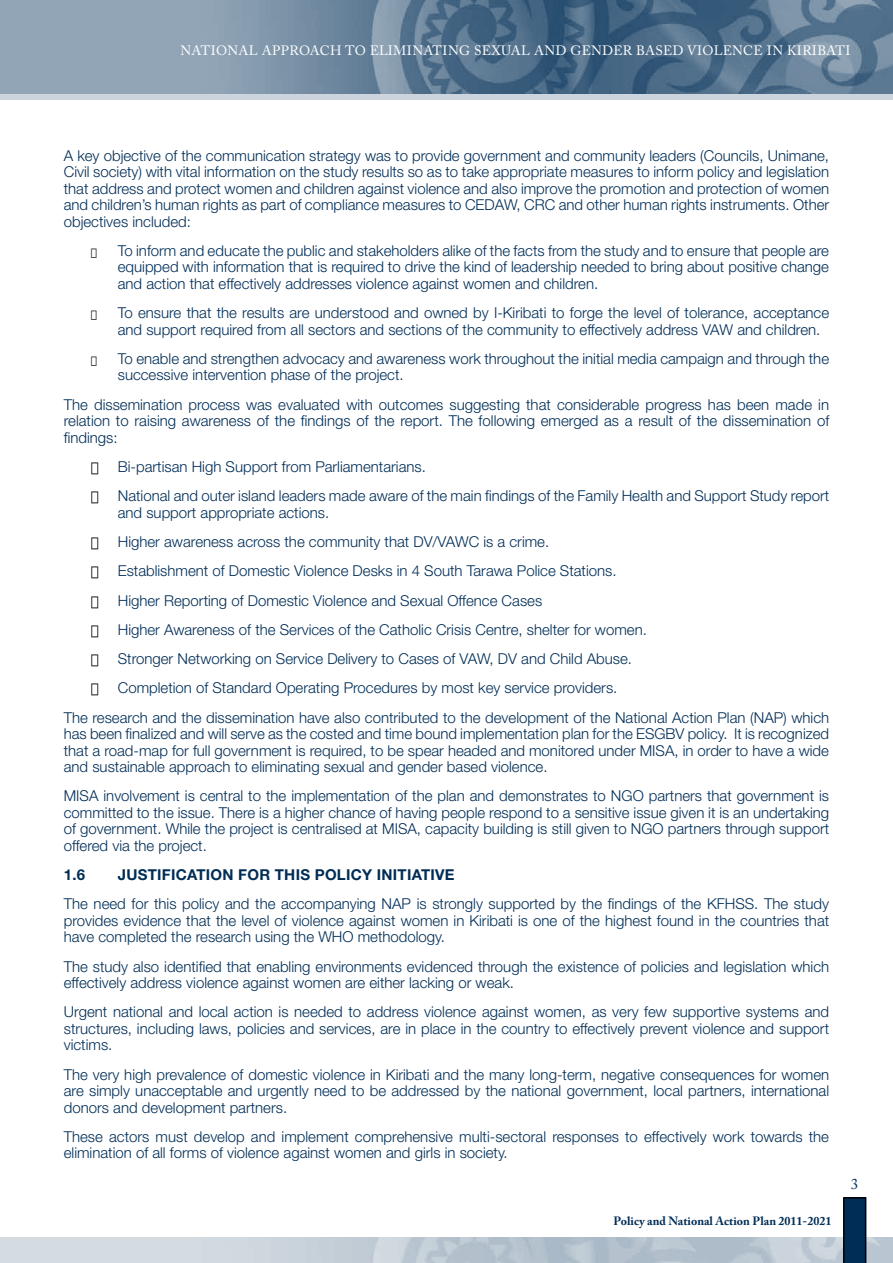
<style>
.page{position:relative;width:893px;height:1263px;background:#fff}
.page>*{position:absolute;margin:0;border:0;box-sizing:border-box;transform-origin:0 0}
.t1{font:300 15px/16.5px "Helvetica Neue";color:#002d56;text-align:justify}
.t2{font:700 15px "Helvetica Neue";letter-spacing:.015em;color:#002d56}
.t3{font:15px "Adobe Caslon Pro";color:#002d56}
.t4{font:13.5px "Adobe Caslon Pro";letter-spacing:.025em;color:#fff}
.t5{font:700 12px "Adobe Caslon Pro";color:#002d56}
.s1{color:#000}
</style>
<div class="page">
<div style="left:0;top:6px;width:893px;height:94px;background:#ccd5dd"></div>
<img style="left:0;top:0;width:893px;height:94px">
<img style="left:0;top:1237px;width:893px;height:26px">
<svg style="left:843px;top:1197px;width:23px;height:66px"></svg>
<p class="t4" style="left:181px;top:42px;width:671px">NATIONAL APPROACH TO ELIMINATING SEXUAL AND GENDER BASED VIOLENCE IN KIRIBATI</p>
<p class="t1" style="left:64px;top:147px;width:767px">A key objective of the communication strategy was to provide government and community leaders (Councils, Unimane, Civil society) with vital information on the study results so as to take appropriate measures to inform policy and legislation that address and protect women and children against violence and also improve the promotion and protection of women and children’s human rights as part of compliance measures to CEDAW, CRC and other human rights instruments. Other objectives included:</p>
<p class="t1" style="left:118px;top:242px;width:713px;text-indent:-27px"><span class="s1">•</span> To inform and educate the public and stakeholders alike of the facts from the study and to ensure that people are equipped with information that is required to drive the kind of leadership needed to bring about positive change and action that effectively addresses violence against women and children.</p>
<p class="t1" style="left:118px;top:304px;width:713px;text-indent:-27px"><span class="s1">•</span> To ensure that the results are understood and owned by I-Kiribati to forge the level of tolerance, acceptance and support required from all sectors and sections of the community to effectively address VAW and children.</p>
<p class="t1" style="left:118px;top:350px;width:713px;text-indent:-27px"><span class="s1">•</span> To enable and strengthen advocacy and awareness work throughout the initial media campaign and through the successive intervention phase of the project.</p>
<p class="t1" style="left:64px;top:396px;width:767px">The dissemination process was evaluated with outcomes suggesting that considerable progress has been made in relation to raising awareness of the findings of the report. The following emerged as a result of the dissemination of findings:</p>
<p class="t1" style="left:91px;top:458px;width:337px"><span class="s1">•</span> Bi-partisan High Support from Parliamentarians.</p>
<p class="t1" style="left:118px;top:487px;width:713px;text-indent:-27px"><span class="s1">•</span> National and outer island leaders made aware of the main findings of the Family Health and Support Study report and support appropriate actions.</p>
<p class="t1" style="left:91px;top:533px;width:460px"><span class="s1">•</span> Higher awareness across the community that DV/VAWC is a crime.</p>
<p class="t1" style="left:91px;top:562px;width:527px"><span class="s1">•</span> Establishment of Domestic Violence Desks in 4 South Tarawa Police Stations.</p>
<p class="t1" style="left:91px;top:592px;width:453px"><span class="s1">•</span> Higher Reporting of Domestic Violence and Sexual Offence Cases</p>
<p class="t1" style="left:91px;top:621px;width:558px"><span class="s1">•</span> Higher Awareness of the Services of the Catholic Crisis Centre, shelter for women.</p>
<p class="t1" style="left:91px;top:650px;width:543px"><span class="s1">•</span> Stronger Networking on Service Delivery to Cases of VAW, DV and Child Abuse.</p>
<p class="t1" style="left:64px;top:673px;width:767px;line-height:29.2px;text-indent:27px"><span class="s1">•</span> Completion of Standard Operating Procedures by most key service providers.<br>The research and the dissemination have also contributed to the development of the National Action Plan (NAP) which</p>
<p class="t1" style="left:64px;top:725px;width:767px">has been finalized and will serve as the costed and time bound implementation plan for the ESGBV policy. It is recognized that a road-map for full government is required, to be spear headed and monitored under MISA, in order to have a wide and sustainable approach to eliminating sexual and gender based violence.</p>
<p class="t1" style="left:64px;top:787px;width:767px">MISA involvement is central to the implementation of the plan and demonstrates to NGO partners that government is committed to the issue. There is a higher chance of having people respond to a sensitive issue given it is an undertaking of government. While the project is centralised at MISA, capacity building is still given to NGO partners through support offered via the project.</p>
<p class="t2" style="left:64px;top:865px;width:23px">1.6</p>
<p class="t2" style="left:118px;top:865px;width:338px">JUSTIFICATION FOR THIS POLICY INITIATIVE</p>
<p class="t1" style="left:64px;top:895px;width:767px">The need for this policy and the accompanying NAP is strongly supported by the findings of the KFHSS. The study provides evidence that the level of violence against women in Kiribati is one of the highest found in the countries that have completed the research using the WHO methodology.</p>
<p class="t1" style="left:64px;top:958px;width:767px">The study also identified that enabling environments evidenced through the existence of policies and legislation which effectively address violence against women are either lacking or weak.</p>
<p class="t1" style="left:64px;top:1003px;width:767px">Urgent national and local action is needed to address violence against women, as very few supportive systems and structures, including laws, policies and services, are in place in the country to effectively prevent violence and support victims.</p>
<p class="t1" style="left:64px;top:1066px;width:767px">The very high prevalence of domestic violence in Kiribati and the many long-term, negative consequences for women are simply unacceptable and urgently need to be addressed by the national government, local partners, international donors and development partners.</p>
<p class="t1" style="left:64px;top:1128px;width:767px">These actors must develop and implement comprehensive multi-sectoral responses to effectively work towards the elimination of all forms of violence against women and girls in society.</p>
<p class="t5" style="left:614px;top:1214px;width:219px">Policy and National Action Plan 2011-2021</p>
<p class="t3" style="left:851px;top:1175px;width:9px">3</p>
</div>
